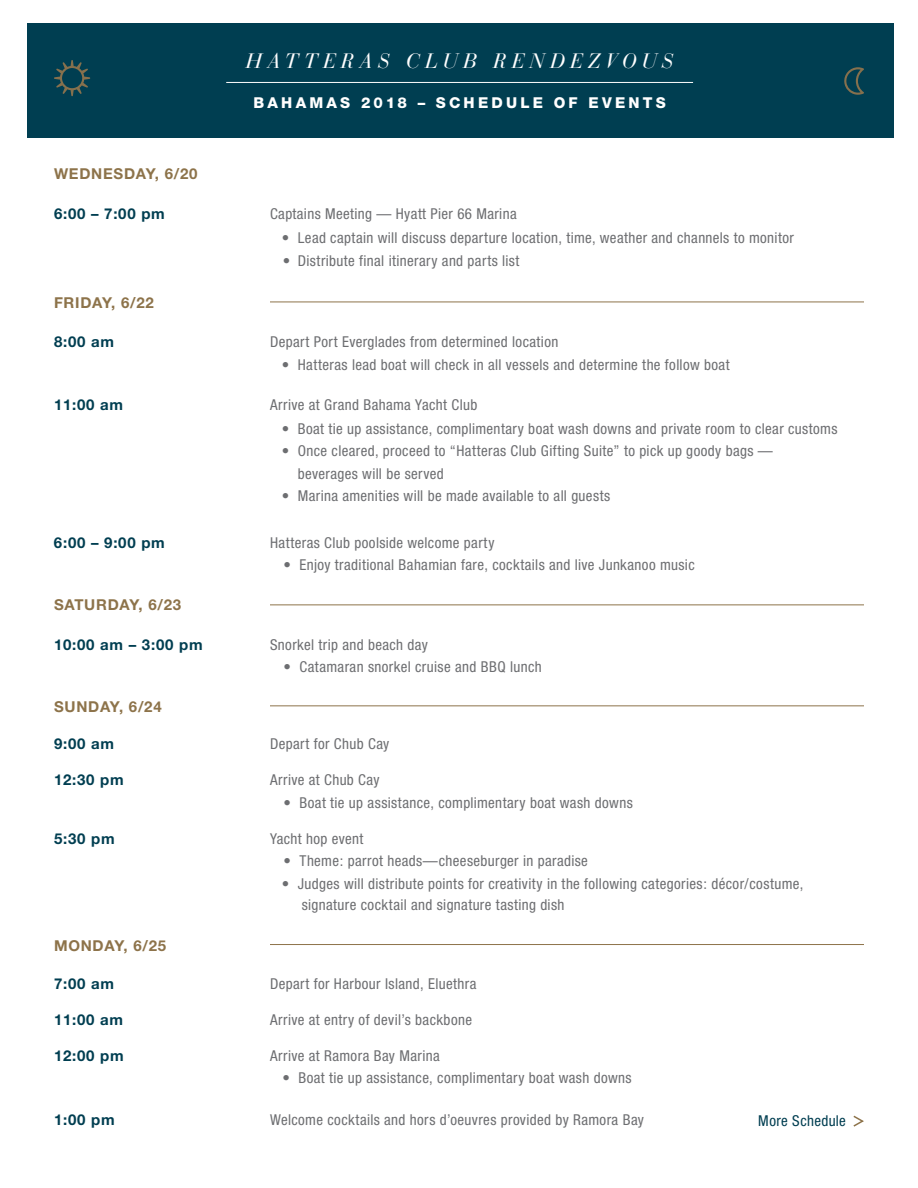
<style>
.page{position:relative;width:918px;height:1188px;background:#fff}
.page>*{position:absolute;margin:0;border:0;box-sizing:border-box;transform-origin:0 0}
.t1{font:italic 20.7px "Bauer Bodoni";letter-spacing:.27em;color:#fff}
.t2{font:condensed 15px/22.5px "Helvetica Neue";letter-spacing:.025em;color:#6d6e71}
.t3{font:700 15px "Helvetica Neue";letter-spacing:.05em;color:#003e51}
.t4{font:700 15px "Helvetica Neue";letter-spacing:.05em;color:#8d734a}
.t5{font:800 15px "Helvetica Neue";letter-spacing:.215em;color:#fff}
.t6{font:condensed 15px "Helvetica Neue";letter-spacing:.025em;color:#003e51}
</style>
<div class="page">
<div style="left:27px;top:24px;width:866px;height:114px;background:#003e51"></div>
<svg style="left:54px;top:60px;width:36px;height:36px"></svg>
<svg style="left:844px;top:67px;width:20px;height:28px"></svg>
<hr style="left:226px;top:82px;width:467px;height:1px;background:#fff">
<hr style="left:270px;top:302px;width:594px;height:1px;background:#8d734a">
<hr style="left:270px;top:604px;width:594px;height:1px;background:#8d734a">
<hr style="left:270px;top:705px;width:594px;height:1px;background:#8d734a">
<hr style="left:270px;top:944px;width:594px;height:1px;background:#8d734a">
<svg style="left:853px;top:1115px;width:11px;height:12px"></svg>
<h1 class="t1" style="left:246px;top:49px;width:429px">HATTERAS CLUB RENDEZVOUS</h1>
<p class="t5" style="left:254px;top:94px;width:414px">BAHAMAS 2018 – SCHEDULE OF EVENTS</p>
<p class="t4" style="left:54px;top:165px;width:145px">WEDNESDAY, 6/20</p>
<p class="t3" style="left:54px;top:204px;width:112px">6:00 – 7:00 pm</p>
<p class="t2" style="left:270px;top:202px;width:248px">Captains Meeting — Hyatt Pier 66 Marina</p>
<p class="t2" style="left:282px;top:226px;width:513px">• Lead captain will discuss departure location, time, weather and channels to monitor</p>
<p class="t2" style="left:283px;top:249px;width:238px">• Distribute final itinerary and parts list</p>
<p class="t4" style="left:54px;top:293px;width:101px">FRIDAY, 6/22</p>
<p class="t3" style="left:54px;top:333px;width:62px">8:00 am</p>
<p class="t2" style="left:270px;top:331px;width:290px">Depart Port Everglades from determined location</p>
<p class="t2" style="left:282px;top:353px;width:449px">• Hatteras lead boat will check in all vessels and determine the follow boat</p>
<p class="t3" style="left:54px;top:395px;width:71px">11:00 am</p>
<p class="t2" style="left:270px;top:393px;width:209px">Arrive at Grand Bahama Yacht Club</p>
<p class="t2" style="left:282px;top:417px;width:557px">• Boat tie up assistance, complimentary boat wash downs and private room to clear customs</p>
<p class="t2" style="left:298px;top:439px;width:477px;text-indent:-16px">• Once cleared, proceed to “Hatteras Club Gifting Suite” to pick up goody bags — beverages will be served</p>
<p class="t2" style="left:282px;top:484px;width:330px">• Marina amenities will be made available to all guests</p>
<p class="t3" style="left:54px;top:533px;width:112px">6:00 – 9:00 pm</p>
<p class="t2" style="left:270px;top:531px;width:226px">Hatteras Club poolside welcome party</p>
<p class="t2" style="left:284px;top:554px;width:413px">• Enjoy traditional Bahamian fare, cocktails and live Junkanoo music</p>
<p class="t4" style="left:54px;top:595px;width:129px">SATURDAY, 6/23</p>
<p class="t3" style="left:54px;top:635px;width:150px">10:00 am – 3:00 pm</p>
<p class="t2" style="left:270px;top:633px;width:159px">Snorkel trip and beach day</p>
<p class="t2" style="left:284px;top:655px;width:260px">• Catamaran snorkel cruise and BBQ lunch</p>
<p class="t4" style="left:54px;top:697px;width:109px">SUNDAY, 6/24</p>
<p class="t3" style="left:54px;top:735px;width:62px">9:00 am</p>
<p class="t2" style="left:270px;top:733px;width:121px">Depart for Chub Cay</p>
<p class="t3" style="left:54px;top:771px;width:71px">12:30 pm</p>
<p class="t2" style="left:270px;top:769px;width:111px">Arrive at Chub Cay</p>
<p class="t2" style="left:284px;top:791px;width:351px">• Boat tie up assistance, complimentary boat wash downs</p>
<p class="t3" style="left:54px;top:829px;width:62px">5:30 pm</p>
<p class="t2" style="left:270px;top:827px;width:95px">Yacht hop event</p>
<p class="t2" style="left:284px;top:850px;width:306px">• Theme: parrot heads—cheeseburger in paradise</p>
<p class="t2" style="left:302px;top:873px;width:503px;line-height:21px;text-indent:-20px">• Judges will distribute points for creativity in the following categories: décor/costume, signature cocktail and signature tasting dish</p>
<p class="t4" style="left:54px;top:936px;width:114px">MONDAY, 6/25</p>
<p class="t3" style="left:54px;top:974px;width:62px">7:00 am</p>
<p class="t2" style="left:270px;top:972px;width:208px">Depart for Harbour Island, Eluethra</p>
<p class="t3" style="left:54px;top:1010px;width:71px">11:00 am</p>
<p class="t2" style="left:270px;top:1008px;width:204px">Arrive at entry of devil’s backbone</p>
<p class="t3" style="left:54px;top:1046px;width:71px">12:00 pm</p>
<p class="t2" style="left:270px;top:1044px;width:171px">Arrive at Ramora Bay Marina</p>
<p class="t2" style="left:283px;top:1066px;width:351px">• Boat tie up assistance, complimentary boat wash downs</p>
<p class="t3" style="left:54px;top:1111px;width:62px">1:00 pm</p>
<p class="t2" style="left:270px;top:1109px;width:376px">Welcome cocktails and hors d’oeuvres provided by Ramora Bay</p>
<p class="t6" style="left:758px;top:1112px;width:89px">More Schedule</p>
</div>
